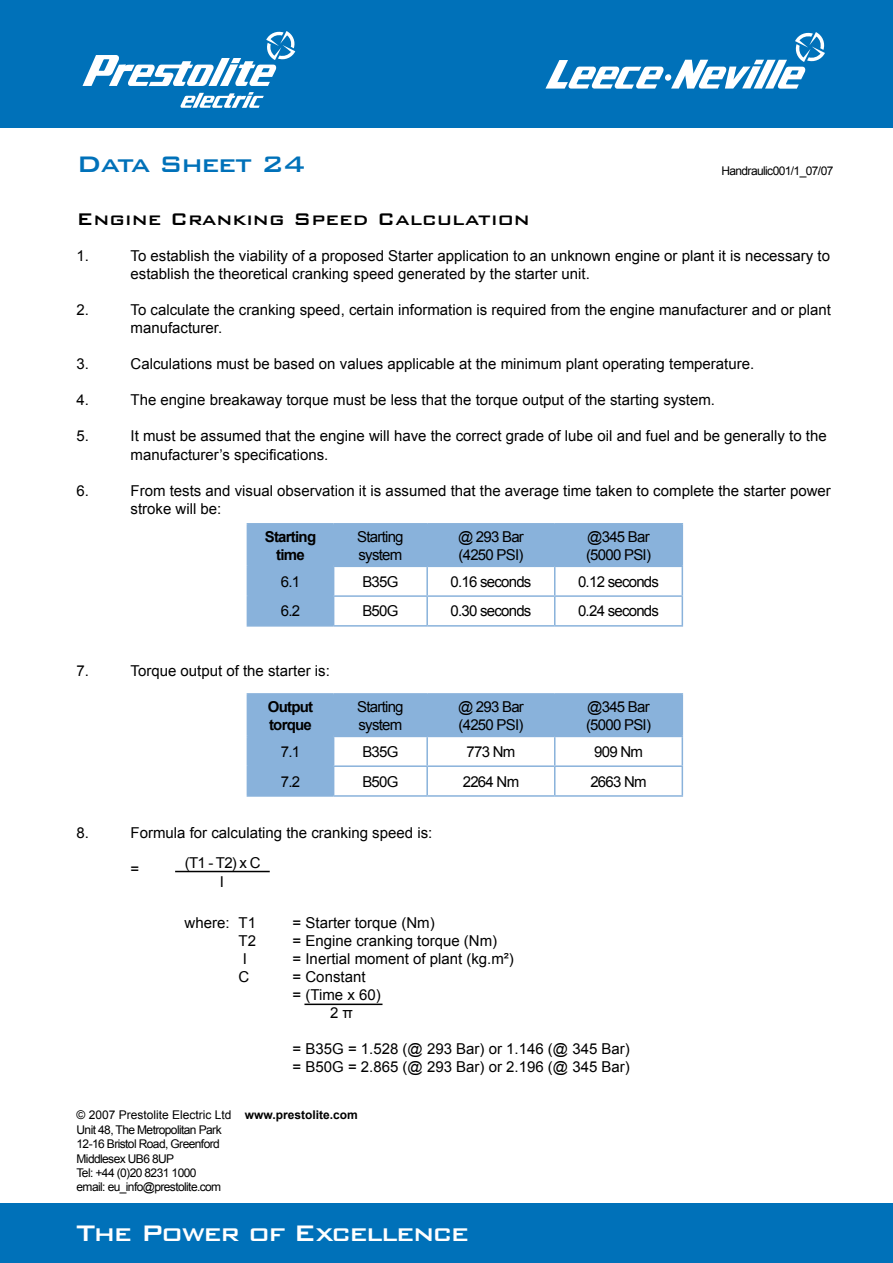
<style>
.page{position:relative;width:893px;height:1263px;background:#fff}
.page>*{position:absolute;margin:0;border:0;box-sizing:border-box;transform-origin:0 0}
.t1{font:500 30px "Bank Gothic BT";letter-spacing:-.05em;color:#fff}
.t2{font:500 30px "Bank Gothic BT";letter-spacing:-.05em;color:#0071b9}
.t3{font:500 22.5px "Bank Gothic BT";color:#000}
.t4{font:15px/18px "Arial";color:#000}
.t5{font:15px/18px "Arial";letter-spacing:-.05em;color:#000}
.t6{font:700 15px/18px "Arial";letter-spacing:-.05em;color:#000;text-align:center}
.t7{font:12px/14.4px "Arial";letter-spacing:-.05em;color:#000}
.s1{font-weight:700}
</style>
<div class="page">
<div style="left:0;top:0;width:893px;height:128px;background:#0071b9"></div>
<svg style="left:180px;top:92px;width:84px;height:16px"></svg>
<svg style="left:82px;top:31px;width:213px;height:55px"></svg>
<svg style="left:545px;top:60px;width:119px;height:29px"></svg>
<div style="left:665px;top:74px;width:6px;height:7px;background:#fff;border-radius:50%"></div>
<svg style="left:671px;top:32px;width:154px;height:57px"></svg>
<div style="left:0;top:1203px;width:893px;height:60px;background:#0071b9"></div>
<hr style="left:247px;top:523px;width:87px;height:1px;background:#89b2db">
<hr style="left:334px;top:523px;width:93px;height:1px;background:#89b2db">
<hr style="left:427px;top:523px;width:128px;height:1px;background:#89b2db">
<hr style="left:555px;top:523px;width:128px;height:1px;background:#89b2db">
<svg style="left:247px;top:524px;width:436px;height:101px"></svg>
<hr style="left:247px;top:625px;width:87px;height:2px;background:#89b2db">
<hr style="left:334px;top:625px;width:93px;height:2px;background:#89b2db">
<hr style="left:427px;top:625px;width:128px;height:2px;background:#89b2db">
<hr style="left:555px;top:625px;width:128px;height:2px;background:#89b2db">
<hr style="left:247px;top:693px;width:87px;height:2px;background:#89b2db">
<hr style="left:334px;top:693px;width:93px;height:2px;background:#89b2db">
<hr style="left:427px;top:693px;width:128px;height:2px;background:#89b2db">
<hr style="left:555px;top:693px;width:128px;height:2px;background:#89b2db">
<svg style="left:247px;top:694px;width:436px;height:101px"></svg>
<hr style="left:247px;top:795px;width:87px;height:2px;background:#89b2db">
<hr style="left:334px;top:795px;width:93px;height:2px;background:#89b2db">
<hr style="left:427px;top:795px;width:128px;height:2px;background:#89b2db">
<hr style="left:555px;top:795px;width:128px;height:2px;background:#89b2db">
<hr style="left:175px;top:871px;width:95px;height:1px;background:#000">
<hr style="left:304px;top:1003px;width:78px;height:2px;background:#000">
<h1 class="t2" style="left:77px;top:147px;width:231px">Data Sheet 24</h1>
<p class="t7" style="left:721px;top:163px;width:114px">Handraulic001/1_07/07</p>
<h2 class="t3" style="left:77px;top:207px;width:455px">Engine Cranking Speed Calculation</h2>
<p class="t4" style="left:77px;top:247px;width:14px">1.</p>
<p class="t4" style="left:131px;top:247px;width:701px">To establish the viability of a proposed Starter application to an unknown engine or plant it is necessary to establish the theoretical cranking speed generated by the starter unit.</p>
<p class="t4" style="left:77px;top:301px;width:14px">2.</p>
<p class="t4" style="left:131px;top:301px;width:702px">To calculate the cranking speed, certain information is required from the engine manufacturer and or plant manufacturer.</p>
<p class="t4" style="left:77px;top:355px;width:14px">3.</p>
<p class="t4" style="left:131px;top:355px;width:625px">Calculations must be based on values applicable at the minimum plant operating temperature.</p>
<p class="t4" style="left:77px;top:391px;width:14px">4.</p>
<p class="t4" style="left:131px;top:391px;width:586px">The engine breakaway torque must be less that the torque output of the starting system.</p>
<p class="t4" style="left:77px;top:427px;width:14px">5.</p>
<p class="t4" style="left:131px;top:427px;width:698px">It must be assumed that the engine will have the correct grade of lube oil and fuel and be generally to the manufacturer’s specifications.</p>
<p class="t4" style="left:77px;top:481px;width:14px">6.</p>
<p class="t4" style="left:131px;top:481px;width:702px">From tests and visual observation it is assumed that the average time taken to complete the starter power stroke will be:</p>
<p class="t6" style="left:265px;top:528px;width:53px">Starting time</p>
<p class="t5" style="left:357px;top:527px;width:48px">Starting system</p>
<p class="t5" style="left:458px;top:527px;width:67px">@ 293 Bar (4250 PSI)</p>
<p class="t5" style="left:586px;top:527px;width:66px">@345 Bar (5000 PSI)</p>
<p class="t4" style="left:281px;top:572px;width:21px">6.1</p>
<p class="t4" style="left:362px;top:572px;width:38px">B35G</p>
<p class="t5" style="left:450px;top:572px;width:82px">0.16 seconds</p>
<p class="t5" style="left:578px;top:572px;width:82px">0.12 seconds</p>
<p class="t4" style="left:281px;top:602px;width:21px">6.2</p>
<p class="t4" style="left:362px;top:602px;width:38px">B50G</p>
<p class="t5" style="left:450px;top:602px;width:82px">0.30 seconds</p>
<p class="t5" style="left:578px;top:602px;width:82px">0.24 seconds</p>
<p class="t4" style="left:77px;top:661px;width:14px">7.</p>
<p class="t4" style="left:131px;top:661px;width:201px">Torque output of the starter is:</p>
<p class="t6" style="left:268px;top:698px;width:47px;text-align:left">Output torque</p>
<p class="t5" style="left:357px;top:697px;width:48px">Starting system</p>
<p class="t5" style="left:458px;top:697px;width:67px">@ 293 Bar (4250 PSI)</p>
<p class="t5" style="left:586px;top:697px;width:66px">@345 Bar (5000 PSI)</p>
<p class="t4" style="left:281px;top:743px;width:21px">7.1</p>
<p class="t4" style="left:362px;top:743px;width:38px">B35G</p>
<p class="t4" style="left:467px;top:743px;width:50px">773 Nm</p>
<p class="t4" style="left:594px;top:743px;width:50px">909 Nm</p>
<p class="t4" style="left:281px;top:772px;width:21px">7.2</p>
<p class="t4" style="left:362px;top:772px;width:38px">B50G</p>
<p class="t4" style="left:463px;top:772px;width:58px">2264 Nm</p>
<p class="t4" style="left:590px;top:772px;width:58px">2663 Nm</p>
<p class="t4" style="left:77px;top:823px;width:14px">8.</p>
<p class="t4" style="left:131px;top:823px;width:303px">Formula for calculating the cranking speed is:</p>
<p class="t4" style="left:131px;top:859px;width:10px">=</p>
<p class="t4" style="left:185px;top:853px;width:77px;line-height:19.6px;text-align:center">(T1 - T2) x C<br>I</p>
<p class="t4" style="left:185px;top:913px;width:73px">where: T1</p>
<p class="t4" style="left:293px;top:913px;width:144px">= Starter torque (Nm)</p>
<p class="t4" style="left:239px;top:931px;width:19px">T2</p>
<p class="t4" style="left:293px;top:931px;width:206px">= Engine cranking torque (Nm)</p>
<p class="t4" style="left:243px;top:949px;width:6px">I</p>
<p class="t4" style="left:293px;top:949px;width:223px">= Inertial moment of plant (kg.m²)</p>
<p class="t4" style="left:239px;top:967px;width:12px">C</p>
<p class="t4" style="left:293px;top:967px;width:74px">= Constant</p>
<p class="t4" style="left:293px;top:985px;width:90px">= (Time x 60)</p>
<p class="t4" style="left:330px;top:1003px;width:24px">2 π</p>
<p class="t4" style="left:293px;top:1039px;width:339px">= B35G = 1.528 (@ 293 Bar) or 1.146 (@ 345 Bar) = B50G = 2.865 (@ 293 Bar) or 2.196 (@ 345 Bar)</p>
<p class="t7" style="left:77px;top:1108px;width:283px">© 2007 Prestolite Electric Ltd <span class="s1">www.prestolite.com<br></span>Unit 48, The Metropolitan Park<br>12-16 Bristol Road, Greenford<br>Middlesex UB6 8UP<br>Tel: +44 (0)20 8231 1000<br>email: eu_info@prestolite.com</p>
<h1 class="t1" style="left:77px;top:1217px;width:394px">The Power of Excellence</h1>
</div>
